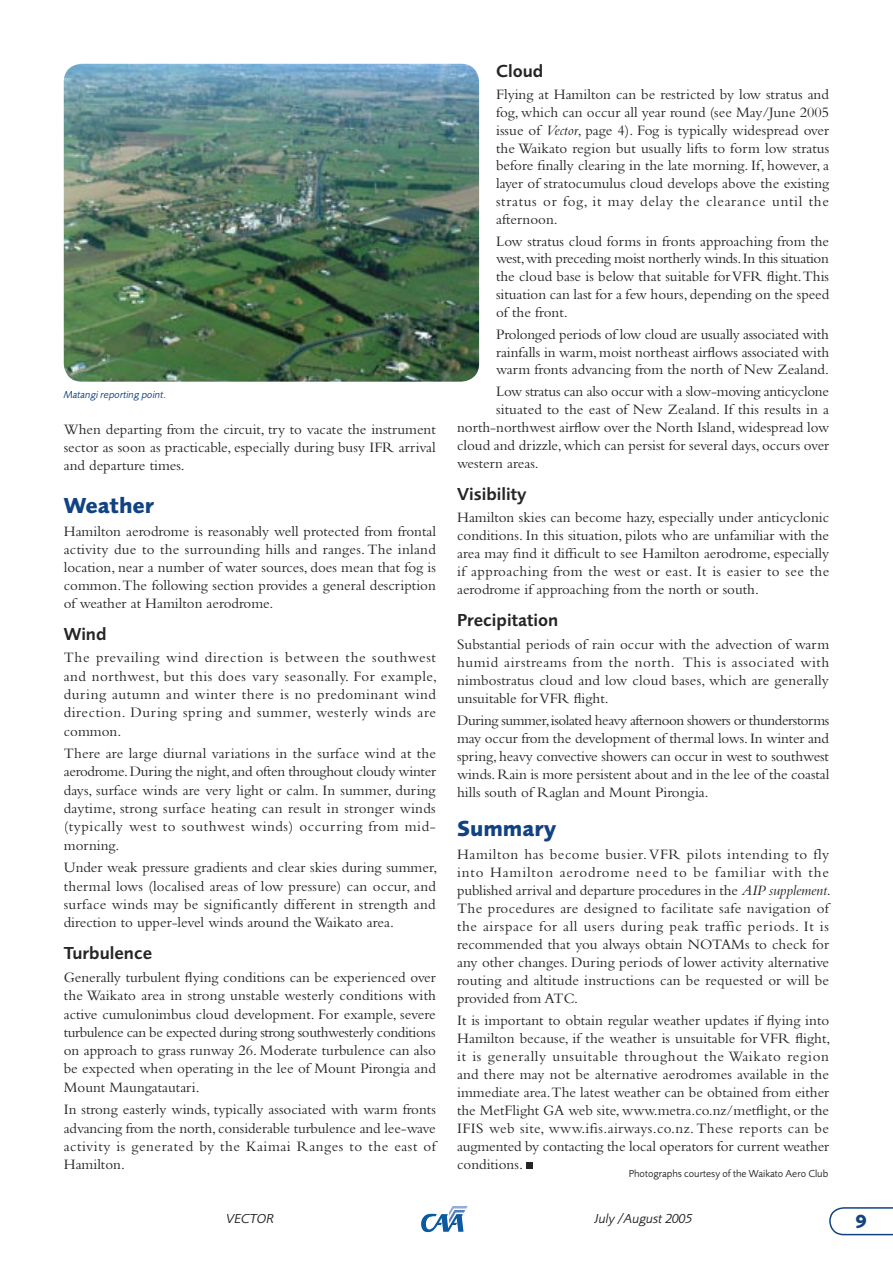
<style>
.page{position:relative;width:893px;height:1263px;background:#fff}
.page>*{position:absolute;margin:0;border:0;box-sizing:border-box;transform-origin:0 0}
.t1{font:700 22.5px "Foundry Sans";color:#114281}
.t2{font:700 19.5px "Foundry Sans";color:#114281}
.t3{font:600 18px "Foundry Sans";color:#252525}
.t4{font:15px/18px "Bembo";color:#252525;text-align:justify}
.t5{font:italic 13.5px "Foundry Sans";color:#252525}
.t6{font:10.5px "Foundry Sans";color:#252525}
.t7{font:italic 10.5px "Foundry Sans";color:#114281}
.s1{font-style:italic}
</style>
<div class="page">
<svg style="left:421px;top:1206px;width:47px;height:26px"></svg>
<svg style="left:829px;top:1207px;width:64px;height:28px"></svg>
<img style="left:64px;top:64px;width:415px;height:318px">
<div style="left:526px;top:1163px;width:7px;height:6px;background:#252525"></div>
<p class="t7" style="left:64px;top:388px;width:104px">Matangi reporting point.</p>
<p class="t4" style="left:64px;top:420px;width:374px">When departing from the circuit, try to vacate the instrument sector as soon as practicable, especially during busy IFR arrival and departure times.</p>
<h1 class="t1" style="left:64px;top:493px;width:92px">Weather</h1>
<p class="t4" style="left:64px;top:522px;width:374px">Hamilton aerodrome is reasonably well protected from frontal activity due to the surrounding hills and ranges. The inland location, near a number of water sources, does mean that fog is common. The following section provides a general description of weather at Hamilton aerodrome.</p>
<p class="t3" style="left:64px;top:623px;width:44px">Wind</p>
<p class="t4" style="left:64px;top:648px;width:375px">The prevailing wind direction is between the southwest and northwest, but this does vary seasonally. For example, during autumn and winter there is no predominant wind direction. During spring and summer, westerly winds are common.</p>
<p class="t4" style="left:64px;top:744px;width:374px">There are large diurnal variations in the surface wind at the aerodrome. During the night, and often throughout cloudy winter days, surface winds are very light or calm. In summer, during daytime, strong surface heating can result in stronger winds (typically west to southwest winds) occurring from mid&shy;morning.</p>
<p class="t4" style="left:64px;top:858px;width:375px">Under weak pressure gradients and clear skies during summer, thermal lows (localised areas of low pressure) can occur, and surface winds may be significantly different in strength and direction to upper-level winds around the Waikato area.</p>
<p class="t3" style="left:64px;top:943px;width:90px">Turbulence</p>
<p class="t4" style="left:64px;top:968px;width:374px">Generally turbulent flying conditions can be experienced over the Waikato area in strong unstable westerly conditions with active cumulonimbus cloud development. For example, severe turbulence can be expected during strong southwesterly conditions on approach to grass runway 26. Moderate turbulence can also be expected when operating in the lee of Mount Pirongia and Mount Maungatautari.</p>
<p class="t4" style="left:64px;top:1100px;width:374px">In strong easterly winds, typically associated with warm fronts advancing from the north, considerable turbulence and lee-wave activity is generated by the Kaimai Ranges to the east of Hamilton.</p>
<p class="t3" style="left:496px;top:61px;width:49px">Cloud</p>
<p class="t4" style="left:496px;top:86px;width:335px">Flying at Hamilton can be restricted by low stratus and fog, which can occur all year round (see May/June 2005 issue of <span class="s1">Vector</span>, page 4). Fog is typically widespread over the Waikato region but usually lifts to form low stratus before finally clearing in the late morning. If, however, a layer of stratocumulus cloud develops above the existing stratus or fog, it may delay the clearance until the afternoon.</p>
<p class="t4" style="left:496px;top:232px;width:335px">Low stratus cloud forms in fronts approaching from the west, with preceding moist northerly winds. In this situation the cloud base is below that suitable for VFR flight. This situation can last for a few hours, depending on the speed of the front.</p>
<p class="t4" style="left:496px;top:325px;width:335px">Prolonged periods of low cloud are usually associated with rainfalls in warm, moist northeast airflows associated with warm fronts advancing from the north of New Zealand.</p>
<p class="t4" style="left:496px;top:382px;width:334px">Low stratus can also occur with a slow-moving anticyclone</p>
<p class="t4" style="left:496px;top:400px;width:335px">situated to the east of New Zealand. If this results in a</p>
<p class="t4" style="left:457px;top:418px;width:374px">north-northwest airflow over the North Island, widespread low</p>
<p class="t4" style="left:457px;top:436px;width:374px">cloud and drizzle, which can persist for several days, occurs over</p>
<p class="t4" style="left:457px;top:454px;width:83px">western areas.</p>
<p class="t3" style="left:457px;top:483px;width:71px">Visibility</p>
<p class="t4" style="left:457px;top:508px;width:374px">Hamilton skies can become hazy, especially under anticyclonic conditions. In this situation, pilots who are unfamiliar with the area may find it difficult to see Hamilton aerodrome, especially if approaching from the west or east. It is easier to see the aerodrome if approaching from the north or south.</p>
<p class="t3" style="left:457px;top:610px;width:103px">Precipitation</p>
<p class="t4" style="left:457px;top:635px;width:374px">Substantial periods of rain occur with the advection of warm humid airstreams from the north. This is associated with nimbostratus cloud and low cloud bases, which are generally unsuitable for VFR flight.</p>
<p class="t4" style="left:457px;top:711px;width:374px">During summer, isolated heavy afternoon showers or thunderstorms may occur from the development of thermal lows. In winter and spring, heavy convective showers can occur in west to southwest winds. Rain is more persistent about and in the lee of the coastal hills south of Raglan and Mount Pirongia.</p>
<h1 class="t1" style="left:457px;top:816px;width:101px">Summary</h1>
<p class="t4" style="left:457px;top:845px;width:375px;text-align:left">Hamilton has become busier. VFR pilots intending to fly into Hamilton aerodrome need to be familiar with the published arrival and departure procedures in the <span class="s1">AIP supplement</span>.<br>The procedures are designed to facilitate safe navigation of the airspace for all users during peak traffic periods. It is recommended that you always obtain NOTAMs to check for any other changes. During periods of lower activity alternative routing and altitude instructions can be requested or will be provided from ATC.</p>
<p class="t4" style="left:457px;top:1011px;width:375px">It is important to obtain regular weather updates if flying into Hamilton because, if the weather is unsuitable for VFR flight, it is generally unsuitable throughout the Waikato region and there may not be alternative aerodromes available in the immediate area.The latest weather can be obtained from either the MetFlight GA web site, www.metra.co.nz/metflight, or the IFIS web site, www.ifis.airways.co.nz. These reports can be augmented by contacting the local operators for current weather conditions.</p>
<p class="t6" style="left:629px;top:1168px;width:201px">Photographs courtesy of the Waikato Aero Club</p>
<p class="t5" style="left:226px;top:1211px;width:50px">VECTOR</p>
<p class="t5" style="left:595px;top:1211px;width:99px">July /August 2005</p>
<h2 class="t2" style="left:855px;top:1209px;width:14px">9</h2>
</div>
